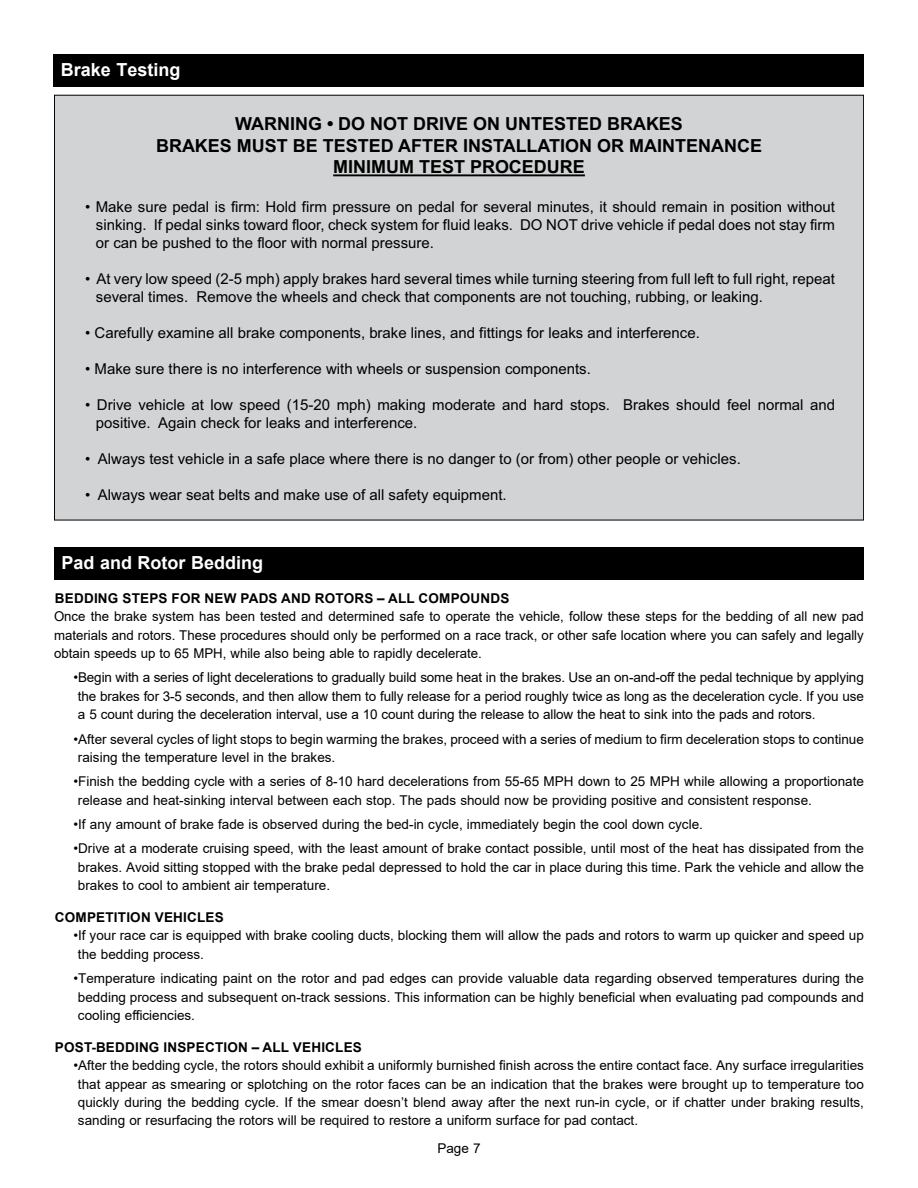
<style>
.page{position:relative;width:918px;height:1188px;background:#fff}
.page>*{position:absolute;margin:0;border:0;box-sizing:border-box;transform-origin:0 0}
.t1{font:700 18px/21.6px "Arial";color:#000;text-align:center}
.t2{font:700 18px "Arial";color:#fff}
.t3{font:15px/18px "Arial";color:#000}
.t4{font:13.5px/18.3px "Arial";color:#000;text-align:justify}
.t5{font:700 13.5px "Arial";letter-spacing:.015em;color:#000}
</style>
<div class="page">
<div style="left:53px;top:54px;width:811px;height:32px;background:#000"></div>
<div style="left:54px;top:95px;width:810px;height:425px;background:#d1d3d4"></div>
<hr style="left:333px;top:174px;width:252px;height:2px;background:#000">
<div style="left:54px;top:547px;width:810px;height:33px;background:#000"></div>
<h1 class="t2" style="left:61px;top:57px;width:121px">Brake Testing</h1>
<h1 class="t1" style="left:156px;top:114px;width:608px">WARNING • DO NOT DRIVE ON UNTESTED BRAKES<br>BRAKES MUST BE TESTED AFTER INSTALLATION OR MAINTENANCE<br>MINIMUM TEST PROCEDURE</h1>
<p class="t3" style="left:96px;top:198px;width:741px;text-align:justify;text-indent:-11px">• Make sure pedal is firm: Hold firm pressure on pedal for several minutes, it should remain in position without sinking. If pedal sinks toward floor, check system for fluid leaks. DO NOT drive vehicle if pedal does not stay firm or can be pushed to the floor with normal pressure.</p>
<p class="t3" style="left:96px;top:270px;width:741px;text-indent:-11px">• At very low speed (2-5 mph) apply brakes hard several times while turning steering from full left to full right, repeat several times. Remove the wheels and check that components are not touching, rubbing, or leaking.</p>
<p class="t3" style="left:85px;top:324px;width:616px">• Carefully examine all brake components, brake lines, and fittings for leaks and interference.</p>
<p class="t3" style="left:85px;top:360px;width:507px">• Make sure there is no interference with wheels or suspension components.</p>
<p class="t3" style="left:96px;top:396px;width:741px;text-indent:-11px">• Drive vehicle at low speed (15-20 mph) making moderate and hard stops. Brakes should feel normal and positive. Again check for leaks and interference.</p>
<p class="t3" style="left:85px;top:450px;width:657px">• Always test vehicle in a safe place where there is no danger to (or from) other people or vehicles.</p>
<p class="t3" style="left:85px;top:486px;width:423px">• Always wear seat belts and make use of all safety equipment.</p>
<h1 class="t2" style="left:62px;top:550px;width:203px">Pad and Rotor Bedding</h1>
<p class="t5" style="left:55px;top:589px;width:456px">BEDDING STEPS FOR NEW PADS AND ROTORS – ALL COMPOUNDS</p>
<p class="t4" style="left:54px;top:607px;width:811px">Once the brake system has been tested and determined safe to operate the vehicle, follow these steps for the bedding of all new pad materials and rotors. These procedures should only be performed on a race track, or other safe location where you can safely and legally obtain speeds up to 65 MPH, while also being able to rapidly decelerate.</p>
<p class="t4" style="left:78px;top:668px;width:787px;text-indent:-4px">•Begin with a series of light decelerations to gradually build some heat in the brakes. Use an on-and-off the pedal technique by applying the brakes for 3-5 seconds, and then allow them to fully release for a period roughly twice as long as the deceleration cycle. If you use a 5 count during the deceleration interval, use a 10 count during the release to allow the heat to sink into the pads and rotors.</p>
<p class="t4" style="left:78px;top:730px;width:787px;text-indent:-4px">•After several cycles of light stops to begin warming the brakes, proceed with a series of medium to firm deceleration stops to continue raising the temperature level in the brakes.</p>
<p class="t4" style="left:78px;top:772px;width:787px;text-indent:-4px">•Finish the bedding cycle with a series of 8-10 hard decelerations from 55-65 MPH down to 25 MPH while allowing a proportionate release and heat-sinking interval between each stop. The pads should now be providing positive and consistent response.</p>
<p class="t4" style="left:74px;top:815px;width:631px">•If any amount of brake fade is observed during the bed-in cycle, immediately begin the cool down cycle.</p>
<p class="t4" style="left:78px;top:839px;width:787px;text-indent:-4px">•Drive at a moderate cruising speed, with the least amount of brake contact possible, until most of the heat has dissipated from the brakes. Avoid sitting stopped with the brake pedal depressed to hold the car in place during this time. Park the vehicle and allow the brakes to cool to ambient air temperature.</p>
<p class="t5" style="left:55px;top:908px;width:170px">COMPETITION VEHICLES</p>
<p class="t4" style="left:78px;top:926px;width:787px;text-indent:-4px">•If your race car is equipped with brake cooling ducts, blocking them will allow the pads and rotors to warm up quicker and speed up the bedding process.</p>
<p class="t4" style="left:78px;top:969px;width:787px;text-indent:-4px">•Temperature indicating paint on the rotor and pad edges can provide valuable data regarding observed temperatures during the bedding process and subsequent on-track sessions. This information can be highly beneficial when evaluating pad compounds and cooling efficiencies.</p>
<p class="t5" style="left:55px;top:1038px;width:308px">POST-BEDDING INSPECTION – ALL VEHICLES</p>
<p class="t4" style="left:78px;top:1056px;width:787px;text-indent:-4px">•After the bedding cycle, the rotors should exhibit a uniformly burnished finish across the entire contact face. Any surface irregularities that appear as smearing or splotching on the rotor faces can be an indication that the brakes were brought up to temperature too quickly during the bedding cycle. If the smear doesn’t blend away after the next run-in cycle, or if chatter under braking results, sanding or resurfacing the rotors will be required to restore a uniform surface for pad contact.</p>
<p class="t4" style="left:437px;top:1139px;width:45px">Page 7</p>
</div>
